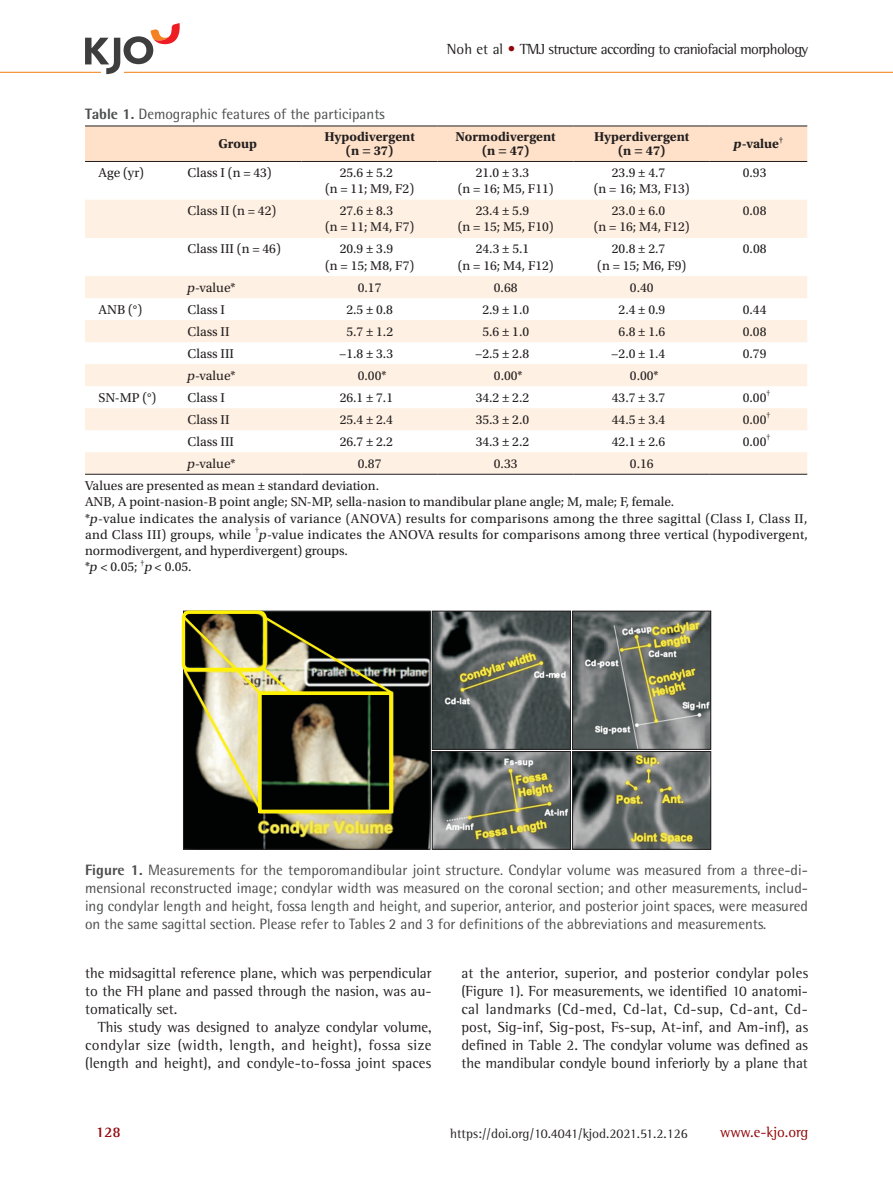
<style>
.page{position:relative;width:893px;height:1191px;background:#fff}
.page>*{position:absolute;margin:0;border:0;box-sizing:border-box;transform-origin:0 0}
.t1{font:15px/18px "Rotis Semi Serif Std";color:#231f20;text-align:justify}
.t2{font:15px/18px "Rotis Semi Sans Std";color:#4b4c4d;text-align:justify}
.t3{font:15px "Rotis Semi Serif Std";letter-spacing:-.04em;color:#231f20}
.t4{font:15px "Rotis Semi Serif Std";color:#920407}
.t5{font:700 15px "Rotis Semi Serif Std";color:#920407}
.t6{font:13.5px/16.2px "Utopia Std";color:#231f20;text-align:center}
.t7{font:700 13.5px/13.5px "Utopia Std";color:#231f20;text-align:center}
.t8{font:13.5px "Rotis Semi Serif Std";color:#231f20}
.t9{font:7.8px "Utopia Std";color:#231f20}
.t10{font:700 7.8px "Utopia Std";color:#231f20}
.s1{color:#920407}
.s2{font-weight:800}
.s3{font-style:italic}
</style>
<div class="page">
<hr style="left:0;top:72px;width:893px;height:1px;background:#f58220">
<svg style="left:85px;top:23px;width:95px;height:51px"></svg>
<div style="left:85px;top:127px;width:722px;height:34px;background:#fee1c8"></div>
<svg style="left:85px;top:200px;width:722px;height:274px;fill:#fef0e2"></svg>
<hr style="left:85px;top:126px;width:89px;height:1px;background:#231f20">
<hr style="left:174px;top:126px;width:128px;height:1px;background:#231f20">
<hr style="left:302px;top:126px;width:136px;height:1px;background:#231f20">
<hr style="left:438px;top:126px;width:136px;height:1px;background:#231f20">
<hr style="left:574px;top:126px;width:136px;height:1px;background:#231f20">
<hr style="left:710px;top:126px;width:97px;height:1px;background:#231f20">
<hr style="left:85px;top:161px;width:89px;height:1px;background:#231f20">
<hr style="left:174px;top:161px;width:128px;height:1px;background:#231f20">
<hr style="left:302px;top:161px;width:136px;height:1px;background:#231f20">
<hr style="left:438px;top:161px;width:136px;height:1px;background:#231f20">
<hr style="left:574px;top:161px;width:136px;height:1px;background:#231f20">
<hr style="left:710px;top:161px;width:97px;height:1px;background:#231f20">
<hr style="left:85px;top:474px;width:89px;height:1px;background:#231f20">
<hr style="left:174px;top:474px;width:128px;height:1px;background:#231f20">
<hr style="left:302px;top:474px;width:136px;height:1px;background:#231f20">
<hr style="left:438px;top:474px;width:136px;height:1px;background:#231f20">
<hr style="left:574px;top:474px;width:136px;height:1px;background:#231f20">
<hr style="left:710px;top:474px;width:97px;height:1px;background:#231f20">
<svg style="left:183px;top:610px;width:528px;height:240px;background:#61635a"></svg>
<svg style="left:183px;top:610px;width:211px;height:204px;background:#847e21"></svg>
<img style="left:181px;top:614px;width:212px;height:197px">
<p class="t3" style="left:447px;top:40px;width:363px">Noh et al <span class="s1">•</span> TMJ structure according to craniofacial morphology</p>
<p class="t2" style="left:85px;top:105px;width:301px"><span class="s2">Table 1.</span> Demographic features of the participants</p>
<p class="t7" style="left:219px;top:137px;width:40px">Group</p>
<p class="t7" style="left:324px;top:130px;width:92px">Hypodivergent (n = 37)</p>
<p class="t7" style="left:455px;top:130px;width:102px">Normodivergent (n = 47)</p>
<p class="t7" style="left:594px;top:130px;width:97px">Hyperdivergent (n = 47)</p>
<p class="t7" style="left:733px;top:137px;width:47px"><span class="s3">p</span>-value</p>
<p class="t10" style="left:779px;top:135px;width:5px">†</p>
<p class="t6" style="left:99px;top:165px;width:47px">Age (yr)</p>
<p class="t6" style="left:187px;top:165px;width:86px">Class I (n = 43)</p>
<p class="t6" style="left:325px;top:165px;width:91px">25.6 ± 5.2<br>(n = 11; M9, F2)</p>
<p class="t6" style="left:458px;top:165px;width:97px">21.0 ± 3.3<br>(n = 16; M5, F11)</p>
<p class="t6" style="left:594px;top:165px;width:97px">23.9 ± 4.7<br>(n = 16; M3, F13)</p>
<p class="t6" style="left:743px;top:165px;width:25px">0.93</p>
<p class="t6" style="left:188px;top:203px;width:90px">Class II (n = 42)</p>
<p class="t6" style="left:325px;top:203px;width:91px">27.6 ± 8.3<br>(n = 11; M4, F7)</p>
<p class="t6" style="left:458px;top:203px;width:97px">23.4 ± 5.9<br>(n = 15; M5, F10)</p>
<p class="t6" style="left:594px;top:203px;width:97px">23.0 ± 6.0<br>(n = 16; M4, F12)</p>
<p class="t6" style="left:743px;top:203px;width:25px">0.08</p>
<p class="t6" style="left:188px;top:241px;width:95px">Class III (n = 46)</p>
<p class="t6" style="left:325px;top:241px;width:91px">20.9 ± 3.9<br>(n = 15; M8, F7)</p>
<p class="t6" style="left:458px;top:241px;width:97px">24.3 ± 5.1<br>(n = 16; M4, F12)</p>
<p class="t6" style="left:597px;top:241px;width:91px">20.8 ± 2.7<br>(n = 15; M6, F9)</p>
<p class="t6" style="left:743px;top:241px;width:25px">0.08</p>
<p class="t6" style="left:187px;top:279px;width:50px"><span class="s3">p</span>-value*</p>
<p class="t6" style="left:358px;top:279px;width:25px">0.17</p>
<p class="t6" style="left:494px;top:279px;width:25px">0.68</p>
<p class="t6" style="left:630px;top:279px;width:25px">0.40</p>
<p class="t6" style="left:99px;top:301px;width:45px">ANB (°)</p>
<p class="t6" style="left:187px;top:301px;width:39px">Class I</p>
<p class="t6" style="left:346px;top:301px;width:48px">2.5 ± 0.8</p>
<p class="t6" style="left:482px;top:301px;width:48px">2.9 ± 1.0</p>
<p class="t6" style="left:619px;top:301px;width:48px">2.4 ± 0.9</p>
<p class="t6" style="left:743px;top:301px;width:25px">0.44</p>
<p class="t6" style="left:188px;top:323px;width:44px">Class II</p>
<p class="t6" style="left:346px;top:323px;width:48px">5.7 ± 1.2</p>
<p class="t6" style="left:482px;top:323px;width:48px">5.6 ± 1.0</p>
<p class="t6" style="left:619px;top:323px;width:48px">6.8 ± 1.6</p>
<p class="t6" style="left:743px;top:323px;width:25px">0.08</p>
<p class="t6" style="left:188px;top:345px;width:48px">Class III</p>
<p class="t6" style="left:339px;top:345px;width:55px">−1.8 ± 3.3</p>
<p class="t6" style="left:475px;top:345px;width:55px">−2.5 ± 2.8</p>
<p class="t6" style="left:611px;top:345px;width:55px">−2.0 ± 1.4</p>
<p class="t6" style="left:743px;top:345px;width:25px">0.79</p>
<p class="t6" style="left:187px;top:367px;width:50px"><span class="s3">p</span>-value*</p>
<p class="t6" style="left:358px;top:367px;width:30px">0.00*</p>
<p class="t6" style="left:494px;top:367px;width:30px">0.00*</p>
<p class="t6" style="left:630px;top:367px;width:30px">0.00*</p>
<p class="t6" style="left:99px;top:389px;width:59px">SN-MP (°)</p>
<p class="t6" style="left:188px;top:389px;width:39px">Class I</p>
<p class="t6" style="left:340px;top:389px;width:55px">26.1 ± 7.1</p>
<p class="t6" style="left:476px;top:389px;width:55px">34.2 ± 2.2</p>
<p class="t6" style="left:612px;top:389px;width:55px">43.7 ± 3.7</p>
<p class="t6" style="left:743px;top:389px;width:25px">0.00</p>
<p class="t9" style="left:766px;top:388px;width:5px">†</p>
<p class="t6" style="left:187px;top:411px;width:44px">Class II</p>
<p class="t6" style="left:340px;top:411px;width:55px">25.4 ± 2.4</p>
<p class="t6" style="left:476px;top:411px;width:55px">35.3 ± 2.0</p>
<p class="t6" style="left:612px;top:411px;width:55px">44.5 ± 3.4</p>
<p class="t6" style="left:743px;top:411px;width:25px">0.00</p>
<p class="t9" style="left:766px;top:410px;width:5px">†</p>
<p class="t6" style="left:187px;top:433px;width:48px">Class III</p>
<p class="t6" style="left:340px;top:433px;width:55px">26.7 ± 2.2</p>
<p class="t6" style="left:476px;top:433px;width:55px">34.3 ± 2.2</p>
<p class="t6" style="left:612px;top:433px;width:55px">42.1 ± 2.6</p>
<p class="t6" style="left:743px;top:433px;width:25px">0.00</p>
<p class="t9" style="left:766px;top:432px;width:5px">†</p>
<p class="t6" style="left:187px;top:455px;width:50px"><span class="s3">p</span>-value*</p>
<p class="t6" style="left:358px;top:455px;width:25px">0.87</p>
<p class="t6" style="left:494px;top:455px;width:25px">0.33</p>
<p class="t6" style="left:630px;top:455px;width:25px">0.16</p>
<p class="t6" style="left:85px;top:478px;width:724px;text-align:left">Values are presented as mean ± standard deviation.<br>ANB, A point-nasion-B point angle; SN-MP, sella-nasion to mandibular plane angle; M, male; F, female.<br>*<span class="s3">p</span>-value indicates the analysis of variance (ANOVA) results for comparisons among the three sagittal (Class I, Class II, and Class III) groups, while</p>
<p class="t9" style="left:255px;top:525px;width:5px">†</p>
<p class="t6" style="left:85px;top:526px;width:724px;text-align:left;text-indent:173px"><span class="s3">p</span>-value indicates the ANOVA results for comparisons among three vertical (hypodivergent, normodivergent, and hyperdivergent) groups.<br>*<span class="s3">p</span> &lt; 0.05;</p>
<p class="t9" style="left:140px;top:558px;width:5px">†</p>
<p class="t6" style="left:144px;top:559px;width:49px"><span class="s3">p</span> &lt; 0.05.</p>
<p class="t2" style="left:85px;top:861px;width:724px"><span class="s2">Figure 1.</span> Measurements for the temporomandibular joint structure. Condylar volume was measured from a three-di&shy;mensional reconstructed image; condylar width was measured on the coronal section; and other measurements, includ&shy;ing condylar length and height, fossa length and height, and superior, anterior, and posterior joint spaces, were measured on the same sagittal section. Please refer to Tables 2 and 3 for definitions of the abbreviations and measurements.</p>
<p class="t1" style="left:85px;top:964px;width:348px">the midsagittal reference plane, which was perpendicular to the FH plane and passed through the nasion, was au&shy;tomatically set.</p>
<p class="t1" style="left:85px;top:1018px;width:348px;text-indent:13px">This study was designed to analyze condylar volume, condylar size (width, length, and height), fossa size (length and height), and condyle-to-fossa joint spaces</p>
<p class="t1" style="left:461px;top:964px;width:348px">at the anterior, superior, and posterior condylar poles (Figure 1). For measurements, we identified 10 anatomi&shy;cal landmarks (Cd-med, Cd-lat, Cd-sup, Cd-ant, Cd&shy;post, Sig-inf, Sig-post, Fs-sup, At-inf, and Am-inf), as defined in Table 2. The condylar volume was defined as the mandibular condyle bound inferiorly by a plane that</p>
<p class="t5" style="left:96px;top:1122px;width:27px">128</p>
<p class="t8" style="left:450px;top:1125px;width:239px">https://doi.org/10.4041/kjod.2021.51.2.126</p>
<p class="t4" style="left:720px;top:1122px;width:90px">www.e-kjo.org</p>
</div>
